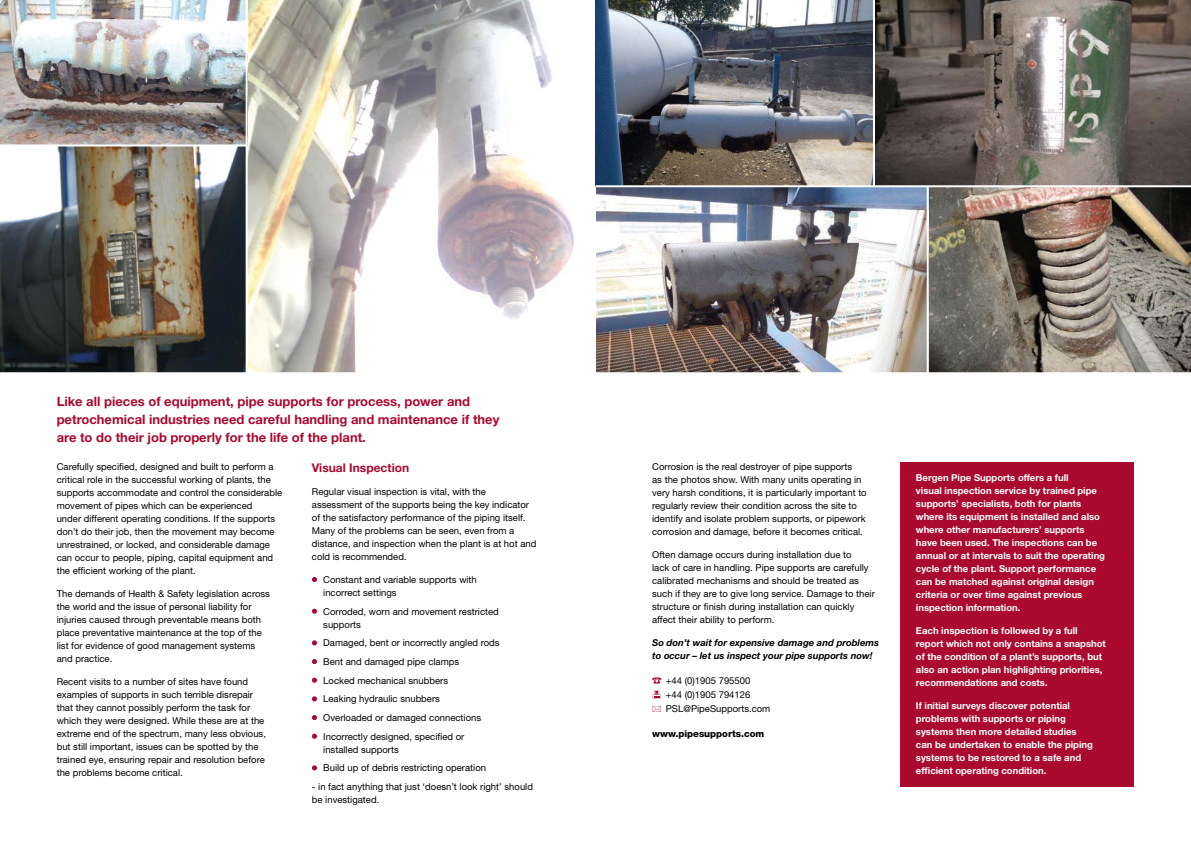
<style>
.page{position:relative;width:1191px;height:842px;background:#fff}
.page>*{position:absolute;margin:0;border:0;box-sizing:border-box;transform-origin:0 0}
.t1{font:700 13px/18px "Helvetica Neue";color:#a90a2e}
.t2{font:700 12px "Helvetica Neue";color:#a90a2e}
.t3{font:9.5px/13px "Helvetica Neue";color:#000}
.t4{font:700 9.5px/13px "Helvetica Neue";color:#fff}
.t5{font:italic 700 9.5px/13px "Helvetica Neue";color:#000}
.t6{font:800 9.5px "Helvetica Neue";color:#000}
</style>
<div class="page">
<div style="left:900px;top:462px;width:234px;height:325px;background:#a90a2e"></div>
<svg style="left:652px;top:677px;width:9px;height:7px"></svg>
<svg style="left:652px;top:690px;width:9px;height:8px"></svg>
<svg style="left:652px;top:706px;width:9px;height:6px"></svg>
<img style="left:928px;top:187px;width:263px;height:185px">
<img style="left:596px;top:187px;width:330px;height:185px">
<img style="left:0;top:146px;width:246px;height:226px">
<svg style="left:875px;top:0;width:316px;height:185px;background:#6d6660"></svg>
<svg style="left:248px;top:0;width:326px;height:372px"></svg>
<img style="left:595px;top:0;width:278px;height:185px">
<img style="left:0;top:0;width:246px;height:144px">
<svg style="left:312px;top:577px;width:5px;height:5px"></svg>
<svg style="left:312px;top:609px;width:5px;height:5px"></svg>
<svg style="left:312px;top:640px;width:5px;height:5px"></svg>
<svg style="left:312px;top:659px;width:5px;height:5px"></svg>
<svg style="left:312px;top:678px;width:5px;height:5px"></svg>
<svg style="left:312px;top:696px;width:5px;height:5px"></svg>
<svg style="left:312px;top:715px;width:5px;height:5px"></svg>
<svg style="left:312px;top:734px;width:5px;height:5px"></svg>
<svg style="left:312px;top:765px;width:5px;height:5px"></svg>
<h1 class="t1" style="left:57px;top:392px;width:444px">Like all pieces of equipment, pipe supports for process, power and petrochemical industries need careful handling and maintenance if they are to do their job properly for the life of the plant.</h1>
<p class="t3" style="left:57px;top:460px;width:227px">Carefully specified, designed and built to perform a critical role in the successful working of plants, the supports accommodate and control the considerable movement of pipes which can be experienced<br>under different operating conditions. If the supports don’t do their job, then the movement may become unrestrained, or locked, and considerable damage can occur to people, piping, capital equipment and the efficient working of the plant.</p>
<p class="t3" style="left:57px;top:587px;width:215px">The demands of Health &amp; Safety legislation across the world and the issue of personal liability for injuries caused through preventable means both place preventative maintenance at the top of the list for evidence of good management systems and practice.</p>
<p class="t3" style="left:57px;top:675px;width:211px">Recent visits to a number of sites have found examples of supports in such terrible disrepair that they cannot possibly perform the task for which they were designed. While these are at the extreme end of the spectrum, many less obvious, but still important, issues can be spotted by the trained eye, ensuring repair and resolution before the problems become critical.</p>
<p class="t2" style="left:312px;top:460px;width:99px">Visual Inspection</p>
<p class="t3" style="left:312px;top:485px;width:226px">Regular visual inspection is vital, with the assessment of the supports being the key indicator of the satisfactory performance of the piping itself.<br>Many of the problems can be seen, even from a distance, and inspection when the plant is at hot and cold is recommended.</p>
<p class="t3" style="left:323px;top:573px;width:155px;text-indent:-6px">Constant and variable supports with incorrect settings</p>
<p class="t3" style="left:323px;top:605px;width:177px;text-indent:-6px">Corroded, worn and movement restricted supports</p>
<p class="t3" style="left:323px;top:636px;width:178px">Damaged, bent or incorrectly angled rods</p>
<p class="t3" style="left:323px;top:655px;width:137px">Bent and damaged pipe clamps</p>
<p class="t3" style="left:317px;top:674px;width:133px">Locked mechanical snubbers</p>
<p class="t3" style="left:317px;top:692px;width:124px">Leaking hydraulic snubbers</p>
<p class="t3" style="left:323px;top:711px;width:159px">Overloaded or damaged connections</p>
<p class="t3" style="left:323px;top:730px;width:143px">Incorrectly designed, specified or</p>
<p class="t3" style="left:323px;top:740px;width:164px;line-height:18.7px">installed supports<br>Build up of debris restricting operation</p>
<p class="t3" style="left:312px;top:780px;width:223px">- in fact anything that just ‘doesn’t look right’ should be investigated.</p>
<p class="t3" style="left:652px;top:460px;width:216px">Corrosion is the real destroyer of pipe supports<br>as the photos show. With many units operating in very harsh conditions, it is particularly important to regularly review their condition across the site to identify and isolate problem supports, or pipework corrosion and damage, before it becomes critical.</p>
<p class="t3" style="left:652px;top:548px;width:224px">Often damage occurs during installation due to<br>lack of care in handling. Pipe supports are carefully calibrated mechanisms and should be treated as such if they are to give long service. Damage to their structure or finish during installation can quickly affect their ability to perform.</p>
<p class="t5" style="left:652px;top:636px;width:228px">So don’t wait for expensive damage and problems to occur – let us inspect your pipe supports now!</p>
<p class="t3" style="left:666px;top:673px;width:106px;line-height:14.2px">+44 (0)1905 795500<br>+44 (0)1905 794126<br>PSL@PipeSupports.com</p>
<p class="t6" style="left:652px;top:728px;width:114px">www.pipesupports.com</p>
<p class="t4" style="left:916px;top:471px;width:191px">Bergen Pipe Supports offers a full<br>visual inspection service by trained pipe supports’ specialists, both for plants where its equipment is installed and also where other manufacturers’ supports have been used. The inspections can be annual or at intervals to suit the operating cycle of the plant. Support performance can be matched against original design criteria or over time against previous inspection information.</p>
<p class="t4" style="left:916px;top:624px;width:191px">Each inspection is followed by a full report which not only contains a snapshot of the condition of a plant’s supports, but also an action plan highlighting priorities, recommendations and costs.</p>
<p class="t4" style="left:916px;top:699px;width:178px">If initial surveys discover potential problems with supports or piping systems then more detailed studies can be undertaken to enable the piping systems to be restored to a safe and efficient operating condition.</p>
</div>
